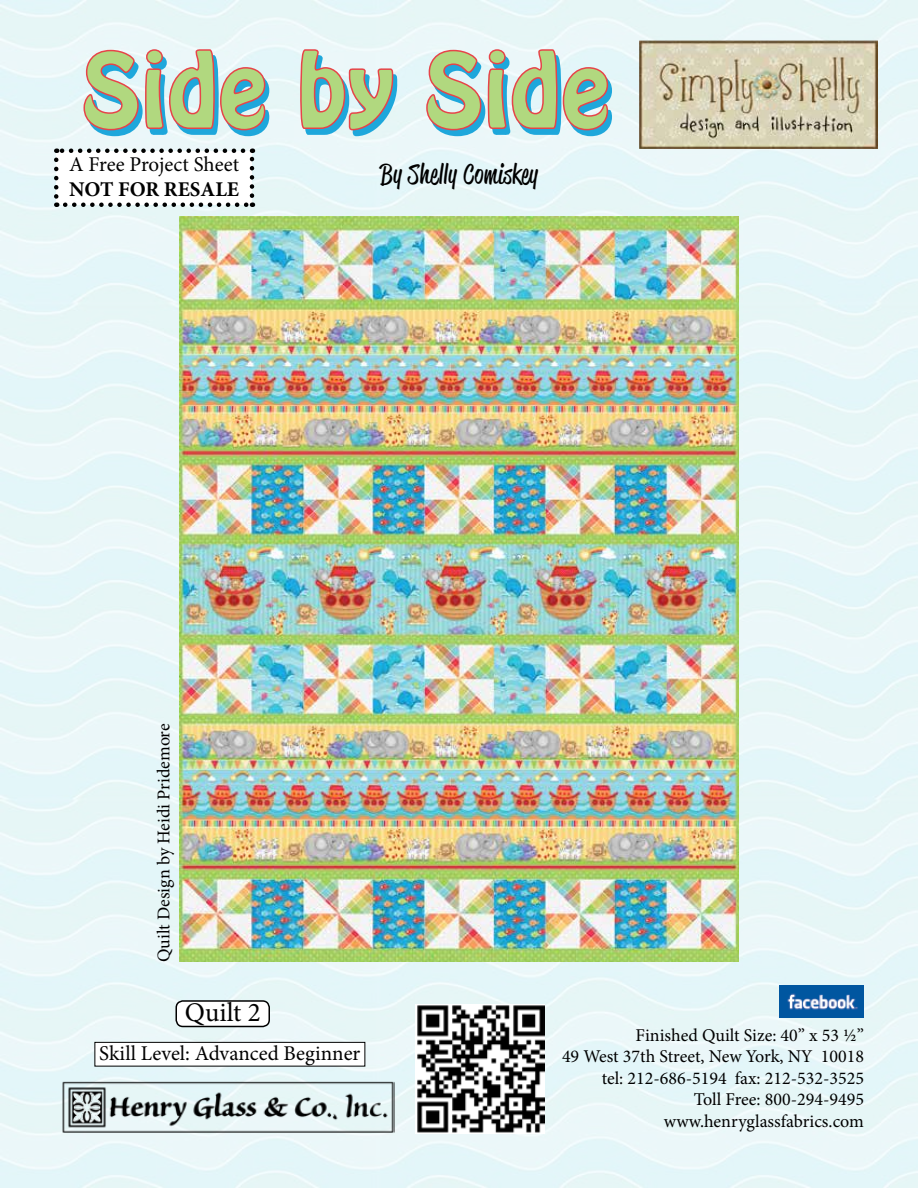
<style>
.page{position:relative;width:918px;height:1188px;background:#e6f6f9}
.page>*{position:absolute;margin:0;border:0;box-sizing:border-box;transform-origin:0 0}
.t1{font:90px "Hobo Std";letter-spacing:.025em;color:#1ea7db}
.t2{font:27px "Reklame Script Regular DEMO";letter-spacing:.025em;color:#000}
.t3{font:27px "Minion Pro";letter-spacing:.005em;color:#000}
.t4{font:21px "Minion Pro";color:#000}
.t5{font:700 21px "Minion Pro";color:#000}
.t6{font:18px/21.6px "Minion Pro";color:#000;text-align:right}
</style>
<div class="page">
<svg style="left:82px;top:48px;width:189px;height:90px;background:#c4c5d0"></svg>
<svg style="left:299px;top:48px;width:98px;height:90px;background:#c8c9d3"></svg>
<svg style="left:425px;top:48px;width:189px;height:90px;background:#c4c5d0"></svg>
<img style="left:416px;top:1004px;width:128px;height:129px">
<img style="left:780px;top:986px;width:84px;height:31px">
<img style="left:62px;top:1080px;width:332px;height:54px">
<div style="left:176px;top:1001px;width:93px;height:25px;background:#fff;border-radius:7px"></div>
<div style="left:176px;top:1000px;width:94px;height:27px;border:2px solid #000;border-radius:7px"></div>
<div style="left:95px;top:1042px;width:270px;height:24px;background:#fff"></div>
<div style="left:94px;top:1042px;width:271px;height:24px;border:1px solid #000"></div>
<div style="left:56px;top:151px;width:196px;height:54px;background:#fff"></div>
<svg style="left:54px;top:160px;width:4px;height:47px"></svg>
<svg style="left:65px;top:202px;width:188px;height:5px"></svg>
<svg style="left:250px;top:148px;width:4px;height:48px"></svg>
<svg style="left:56px;top:148px;width:187px;height:5px"></svg>
<img style="left:639px;top:40px;width:239px;height:108px">
<img style="left:179px;top:216px;width:560px;height:746px">
<h1 class="t1" style="left:86px;top:34px;width:529px">Side by Side</h1>
<p class="t4" style="left:69px;top:150px;width:171px">A Free Project Sheet</p>
<p class="t5" style="left:69px;top:175px;width:172px">NOT FOR RESALE</p>
<h2 class="t2" style="left:380px;top:162px;width:159px">By Shelly Comiskey</h2>
<p class="t6" style="left:153px;top:962px;width:240px;rotate:-90deg">Quilt Design by Heidi Pridemore</p>
<h2 class="t3" style="left:185px;top:995px;width:77px">Quilt 2</h2>
<p class="t4" style="left:99px;top:1039px;width:263px">Skill Level: Advanced Beginner</p>
<p class="t6" style="left:562px;top:1024px;width:303px">Finished Quilt Size: 40” x 53 ½”<br>49 West 37th Street, New York, NY 10018 tel: 212-686-5194 fax: 212-532-3525<br>Toll Free: 800-294-9495 www.henryglassfabrics.com</p>
</div>
